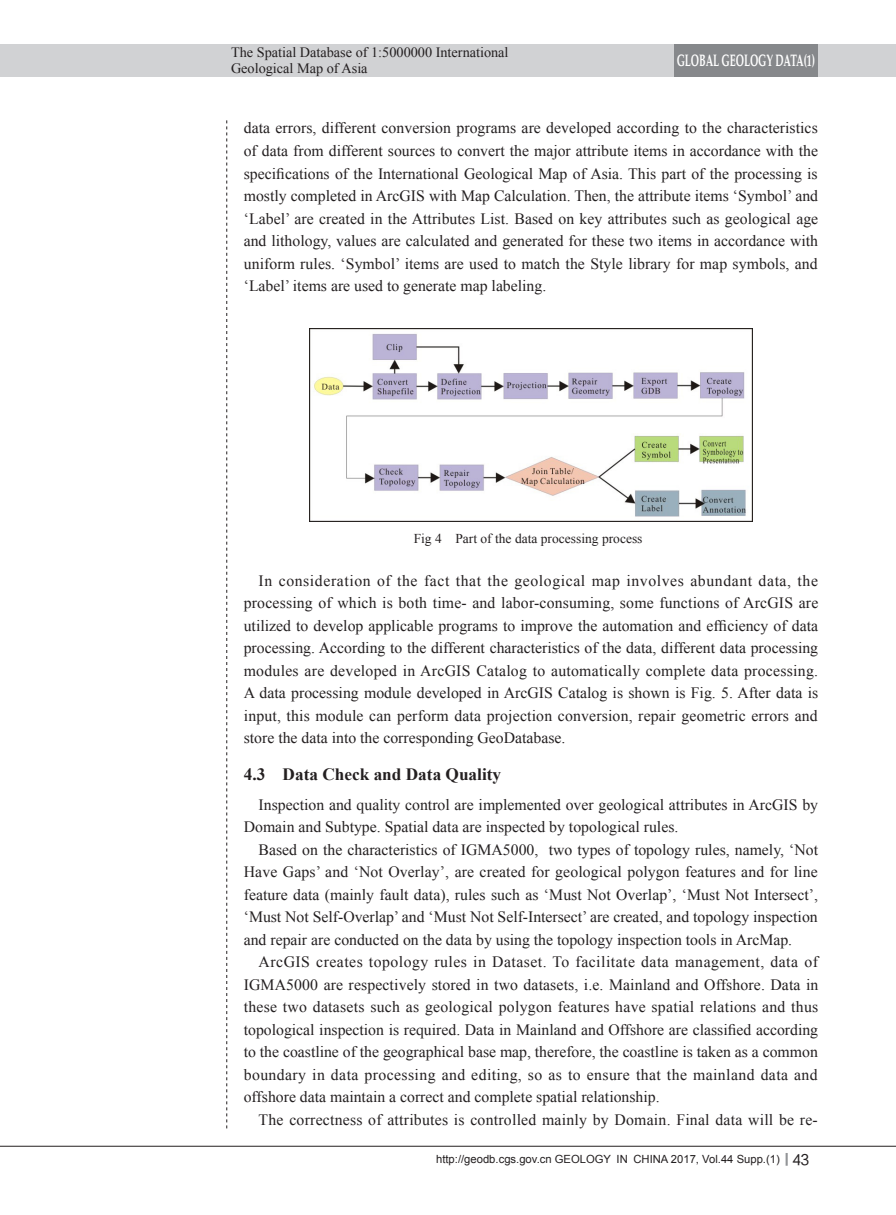
<style>
.page{position:relative;width:896px;height:1215px;background:#fff}
.page>*{position:absolute;margin:0;border:0;box-sizing:border-box;transform-origin:0 0}
.t1{font:700 17.25px "Times New Roman";color:#231f20}
.t2{font:700 16.5px "Palatino";letter-spacing:-.005em;color:#fff;scale:.6 1}
.t3{font:15.75px/22.5px "Times New Roman";color:#231f20;text-align:justify}
.t4{font:14.25px/15.5px "Times New Roman";color:#231f20}
.t5{font:13.5px "Times New Roman";color:#231f20}
.t6{font:11.25px "Arial";color:#231f20}
.s1{font-family:"FZHTJW GB1 0";font-size:15px}
</style>
<div class="page">
<hr style="left:0;top:44px;width:1px;height:33px;background:#d1d2d4">
<div style="left:1px;top:44px;width:894px;height:33px;background:#d1d2d4"></div>
<svg style="left:785px;top:1153px;width:2px;height:12px"></svg>
<hr style="left:0;top:1145px;width:895px;height:1px;background:#231f20">
<svg style="left:226px;top:120px;width:1px;height:1008px"></svg>
<div style="left:674px;top:44px;width:144px;height:33px;background:#86888b"></div>
<img style="left:309px;top:329px;width:443px;height:192px">
<p class="t4" style="left:231px;top:44px;width:279px">The Spatial Database of 1:5000000 International<br>Geological Map of Asia</p>
<p class="t2" style="left:676px;top:46px;width:232px">GLOBAL GEOLOGY DATA(1)</p>
<p class="t3" style="left:244px;top:117px;width:576px">data errors, different conversion programs are developed according to the characteristics of data from different sources to convert the major attribute items in accordance with the specifications of the International Geological Map of Asia. This part of the processing is mostly completed in ArcGIS with Map Calculation. Then, the attribute items ‘Symbol’ and ‘Label’ are created in the Attributes List. Based on key attributes such as geological age and lithology, values are calculated and generated for these two items in accordance with uniform rules. ‘Symbol’ items are used to match the Style library for map symbols, and ‘Label’ items are used to generate map labeling.</p>
<p class="t5" style="left:413px;top:529px;width:230px">Fig 4 Part of the data processing process</p>
<p class="t3" style="left:244px;top:569px;width:576px;text-indent:15px">In consideration of the fact that the geological map involves abundant data, the processing of which is both time- and labor-consuming, some functions of ArcGIS are utilized to develop applicable programs to improve the automation and efficiency of data processing. According to the different characteristics of the data, different data processing modules are developed in ArcGIS Catalog to automatically complete data processing.<br>A data processing module developed in ArcGIS Catalog is shown is Fig. 5. After data is input, this module can perform data projection conversion, repair geometric errors and store the data into the corresponding GeoDatabase.</p>
<p class="t1" style="left:244px;top:762px;width:259px">4.3 Data Check and Data Quality</p>
<p class="t3" style="left:244px;top:793px;width:576px;text-indent:15px">Inspection and quality control are implemented over geological attributes in ArcGIS by<br>Domain and Subtype. Spatial data are inspected by topological rules.</p>
<p class="t3" style="left:244px;top:838px;width:576px;text-indent:15px">Based on the characteristics of IGMA5000, two types of topology rules, namely, ‘Not Have Gaps’ and ‘Not Overlay’, are created for geological polygon features and for line feature data (mainly fault data), rules such as ‘Must Not Overlap’, ‘Must Not Intersect’, ‘Must Not Self-Overlap’ and ‘Must Not Self-Intersect’ are created, and topology inspection and repair are conducted on the data by using the topology inspection tools in ArcMap.</p>
<p class="t3" style="left:244px;top:950px;width:576px;text-indent:15px">ArcGIS creates topology rules in Dataset. To facilitate data management, data of IGMA5000 are respectively stored in two datasets, i.e. Mainland and Offshore. Data in these two datasets such as geological polygon features have spatial relations and thus topological inspection is required. Data in Mainland and Offshore are classified according to the coastline of the geographical base map, therefore, the coastline is taken as a common boundary in data processing and editing, so as to ensure that the mainland data and offshore data maintain a correct and complete spatial relationship.</p>
<p class="t3" style="left:259px;top:1108px;width:560px">The correctness of attributes is controlled mainly by Domain. Final data will be re-</p>
<p class="t6" style="left:436px;top:1151px;width:374px">http://geodb.cgs.gov.cn GEOLOGY IN CHINA 2017, Vol.44 Supp.(1) <span class="s1">43</span></p>
</div>
